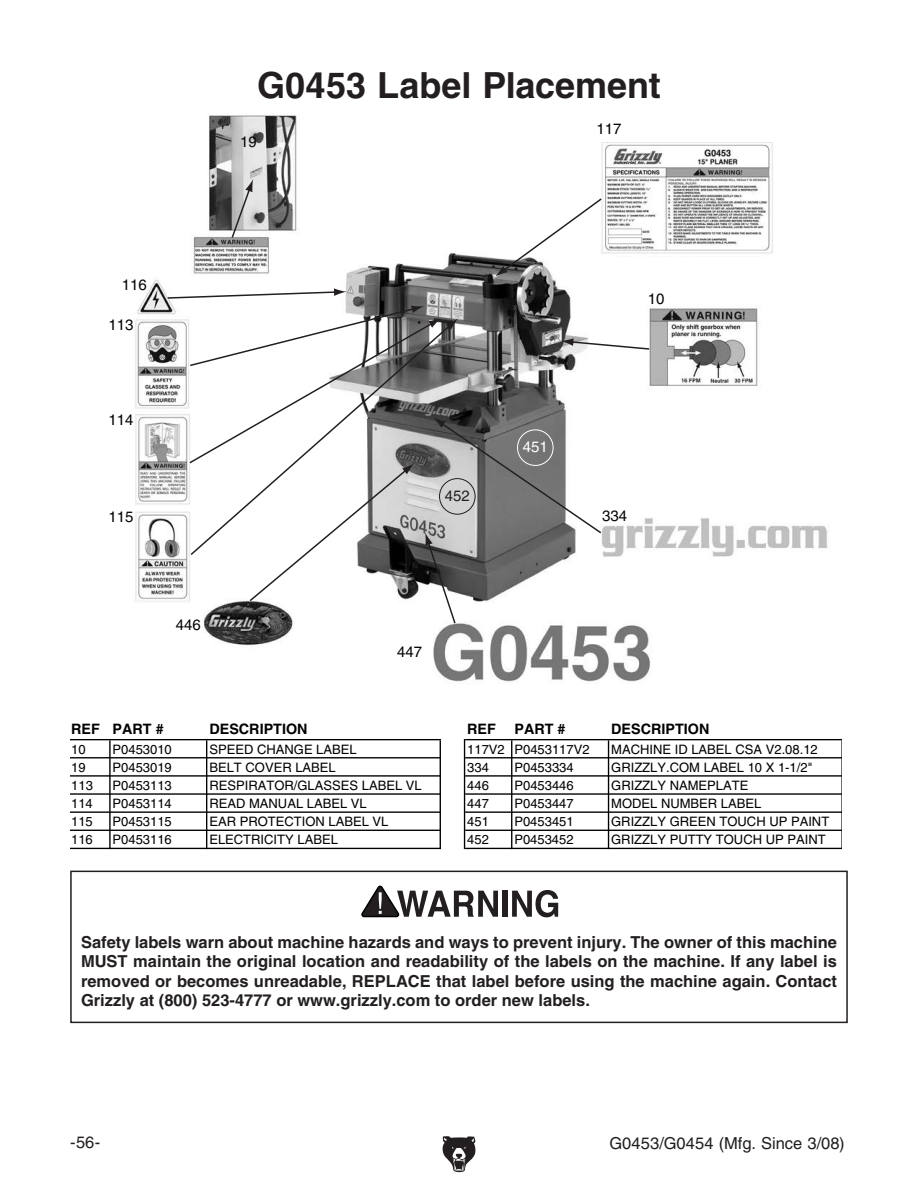
<style>
.page{position:relative;width:918px;height:1188px;background:#fff}
.page>*{position:absolute;margin:0;border:0;box-sizing:border-box;transform-origin:0 0}
.t1{font:700 36px "Helvetica";color:#231f20}
.t2{font:700 16.5px/19.5px "Helvetica";color:#231f20;text-align:justify}
.t3{font:16.5px "Helvetica";letter-spacing:.005em;color:#231f20}
.t4{font:15px "Helvetica";color:#050504}
.t5{font:15px "Helvetica";color:#fff}
.t6{font:15px "Helvetica";color:#231f20}
.t7{font:700 14.4px "Helvetica";color:#000}
.t8{font:13.05px "Helvetica";color:#000}
</style>
<div class="page">
<svg style="left:442px;top:1136px;width:34px;height:36px"></svg>
<svg style="left:361px;top:885px;width:137px;height:33px"></svg>
<div style="left:502px;top:891px;width:5px;height:26px;background:#231f20"></div>
<svg style="left:512px;top:890px;width:46px;height:27px"></svg>
<div style="left:70px;top:871px;width:778px;height:152px;border:2px solid #231f20"></div>
<img style="left:135px;top:115px;width:693px;height:567px">
<svg style="left:166px;top:288px;width:181px;height:12px"></svg>
<svg style="left:230px;top:179px;width:23px;height:60px"></svg>
<svg style="left:188px;top:306px;width:463px;height:319px"></svg>
<svg style="left:495px;top:197px;width:108px;height:80px"></svg>
<hr style="left:70px;top:739px;width:371px;height:1px;background:#000">
<hr style="left:70px;top:757px;width:371px;height:1px;background:#000">
<hr style="left:70px;top:775px;width:371px;height:2px;background:#000">
<hr style="left:70px;top:793px;width:371px;height:2px;background:#000">
<hr style="left:70px;top:811px;width:371px;height:2px;background:#000">
<hr style="left:70px;top:830px;width:371px;height:1px;background:#000">
<hr style="left:70px;top:848px;width:371px;height:1px;background:#000">
<hr style="left:109px;top:740px;width:2px;height:109px;background:#000">
<hr style="left:206px;top:740px;width:1px;height:109px;background:#000">
<hr style="left:440px;top:740px;width:1px;height:109px;background:#000">
<hr style="left:464px;top:739px;width:1px;height:110px;background:#000">
<hr style="left:511px;top:740px;width:1px;height:109px;background:#000">
<hr style="left:608px;top:740px;width:1px;height:109px;background:#000">
<hr style="left:841px;top:740px;width:1px;height:109px;background:#000">
<hr style="left:465px;top:739px;width:376px;height:1px;background:#000">
<hr style="left:465px;top:757px;width:376px;height:1px;background:#000">
<hr style="left:465px;top:775px;width:376px;height:2px;background:#000">
<hr style="left:465px;top:793px;width:376px;height:2px;background:#000">
<hr style="left:465px;top:811px;width:376px;height:2px;background:#000">
<hr style="left:465px;top:830px;width:376px;height:1px;background:#000">
<hr style="left:465px;top:848px;width:376px;height:1px;background:#000">
<h1 class="t1" style="left:257px;top:63px;width:405px">G0453 Label Placement</h1>
<p class="t4" style="left:240px;top:133px;width:18px">19</p>
<p class="t4" style="left:122px;top:277px;width:27px">116</p>
<p class="t4" style="left:108px;top:316px;width:27px">113</p>
<p class="t4" style="left:108px;top:411px;width:27px">114</p>
<p class="t4" style="left:108px;top:508px;width:27px">115</p>
<p class="t4" style="left:176px;top:616px;width:27px">446</p>
<p class="t4" style="left:596px;top:120px;width:27px">117</p>
<p class="t6" style="left:445px;top:487px;width:27px">452</p>
<p class="t5" style="left:523px;top:438px;width:27px">451</p>
<p class="t4" style="left:397px;top:643px;width:27px">447</p>
<p class="t4" style="left:648px;top:290px;width:18px">10</p>
<p class="t4" style="left:602px;top:507px;width:27px">334</p>
<p class="t7" style="left:71px;top:720px;width:94px">REF PART #</p>
<p class="t7" style="left:209px;top:720px;width:100px">DESCRIPTION</p>
<p class="t7" style="left:467px;top:720px;width:30px">REF</p>
<p class="t7" style="left:514px;top:720px;width:53px">PART #</p>
<p class="t7" style="left:611px;top:720px;width:100px">DESCRIPTION</p>
<p class="t8" style="left:71px;top:742px;width:16px">10</p>
<p class="t8" style="left:113px;top:742px;width:61px">P0453010</p>
<p class="t8" style="left:209px;top:742px;width:149px">SPEED CHANGE LABEL</p>
<p class="t8" style="left:467px;top:742px;width:124px">117V2 P0453117V2</p>
<p class="t8" style="left:611px;top:742px;width:208px">MACHINE ID LABEL CSA V2.08.12</p>
<p class="t8" style="left:71px;top:760px;width:16px">19</p>
<p class="t8" style="left:113px;top:760px;width:61px">P0453019</p>
<p class="t8" style="left:209px;top:760px;width:128px">BELT COVER LABEL</p>
<p class="t8" style="left:467px;top:760px;width:23px">334</p>
<p class="t8" style="left:514px;top:760px;width:61px">P0453334</p>
<p class="t8" style="left:611px;top:760px;width:203px">GRIZZLY.COM LABEL 10 X 1-1/2"</p>
<p class="t8" style="left:71px;top:778px;width:23px">113</p>
<p class="t8" style="left:113px;top:778px;width:61px">P0453113</p>
<p class="t8" style="left:209px;top:778px;width:214px">RESPIRATOR/GLASSES LABEL VL</p>
<p class="t8" style="left:467px;top:778px;width:23px">446</p>
<p class="t8" style="left:514px;top:778px;width:61px">P0453446</p>
<p class="t8" style="left:611px;top:778px;width:139px">GRIZZLY NAMEPLATE</p>
<p class="t8" style="left:71px;top:796px;width:23px">114</p>
<p class="t8" style="left:113px;top:796px;width:61px">P0453114</p>
<p class="t8" style="left:209px;top:796px;width:159px">READ MANUAL LABEL VL</p>
<p class="t8" style="left:467px;top:796px;width:23px">447</p>
<p class="t8" style="left:514px;top:796px;width:61px">P0453447</p>
<p class="t8" style="left:611px;top:796px;width:152px">MODEL NUMBER LABEL</p>
<p class="t8" style="left:71px;top:814px;width:23px">115</p>
<p class="t8" style="left:113px;top:814px;width:61px">P0453115</p>
<p class="t8" style="left:209px;top:814px;width:181px">EAR PROTECTION LABEL VL</p>
<p class="t8" style="left:467px;top:814px;width:23px">451</p>
<p class="t8" style="left:514px;top:814px;width:61px">P0453451</p>
<p class="t8" style="left:611px;top:814px;width:220px">GRIZZLY GREEN TOUCH UP PAINT</p>
<p class="t8" style="left:71px;top:832px;width:23px">116</p>
<p class="t8" style="left:113px;top:832px;width:61px">P0453116</p>
<p class="t8" style="left:209px;top:832px;width:130px">ELECTRICITY LABEL</p>
<p class="t8" style="left:467px;top:832px;width:23px">452</p>
<p class="t8" style="left:514px;top:832px;width:61px">P0453452</p>
<p class="t8" style="left:611px;top:832px;width:216px">GRIZZLY PUTTY TOUCH UP PAINT</p>
<p class="t2" style="left:81px;top:932px;width:758px">Safety labels warn about machine hazards and ways to prevent injury. The owner of this machine MUST maintain the original location and readability of the labels on the machine. If any label is removed or becomes unreadable, REPLACE that label before using the machine again. Contact Grizzly at (800) 523-4777 or www.grizzly.com to order new labels.</p>
<p class="t3" style="left:70px;top:1133px;width:32px">-56-</p>
<p class="t3" style="left:609px;top:1134px;width:237px">G0453/G0454 (Mfg. Since 3/08)</p>
</div>
